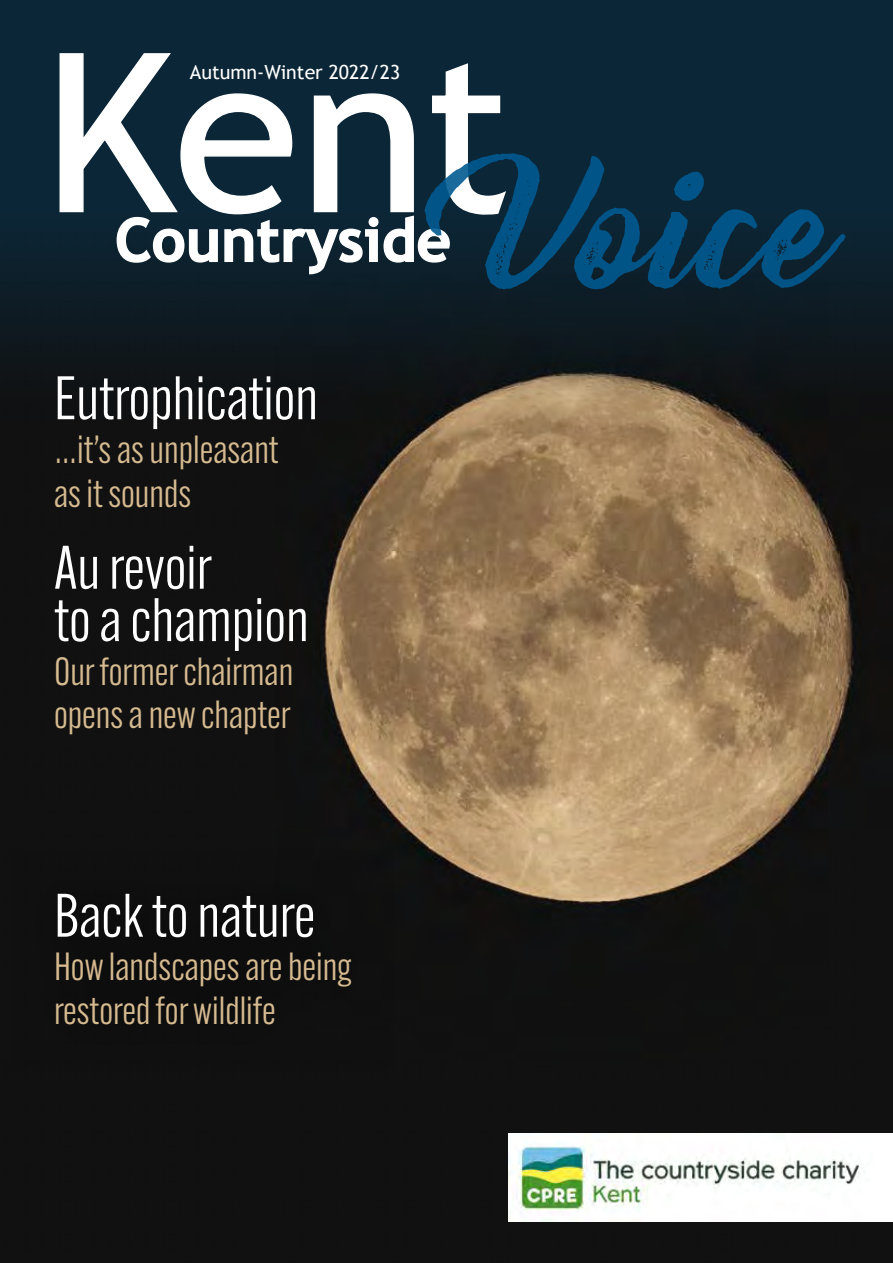
<style>
.page{position:relative;width:893px;height:1263px;background:#fff}
.page>*{position:absolute;margin:0;border:0;box-sizing:border-box;transform-origin:0 0}
.t1{font:157.2px "Bernadette Rough";color:#005a91}
.t2{font:60px/52.3px "Alternate Gothic ATF";color:#fff}
.t3{font:38.4px/43.7px "Alternate Gothic ATF";color:#d6ba90}
.t4{font:19.5px "Trebuchet MS";color:#fff}
</style>
<div class="page">
<img style="left:0;top:419px;width:893px;height:844px">
<svg style="left:0;top:0;width:893px;height:419px;background:#11222c"></svg>
<div style="left:508px;top:1133px;width:385px;height:88px;background:#fff"></div>
<img style="left:509px;top:1146px;width:353px;height:67px">
<svg style="left:59px;top:52px;width:448px;height:164px"></svg>
<svg style="left:116px;top:215px;width:335px;height:60px"></svg>
<div style="left:10px;top:849px;width:384px;height:221px;background:#0f0f0f"></div>
<p class="t4" style="left:190px;top:60px;width:212px">Autumn-Winter 2022/23</p>
<h1 class="t1" style="left:472px;top:104px;width:371px">Voice</h1>
<p class="t2" style="left:54px;top:372px;width:265px">Eutrophication</p>
<p class="t3" style="left:54px;top:428px;width:226px">…it’s as unpleasant as it sounds</p>
<p class="t2" style="left:54px;top:541px;width:256px">Au revoir<br>to a champion</p>
<p class="t3" style="left:54px;top:649px;width:241px">Our former chairman opens a new chapter</p>
<p class="t2" style="left:54px;top:889px;width:263px">Back to nature</p>
<p class="t3" style="left:54px;top:945px;width:299px">How landscapes are being restored for wildlife</p>
</div>
